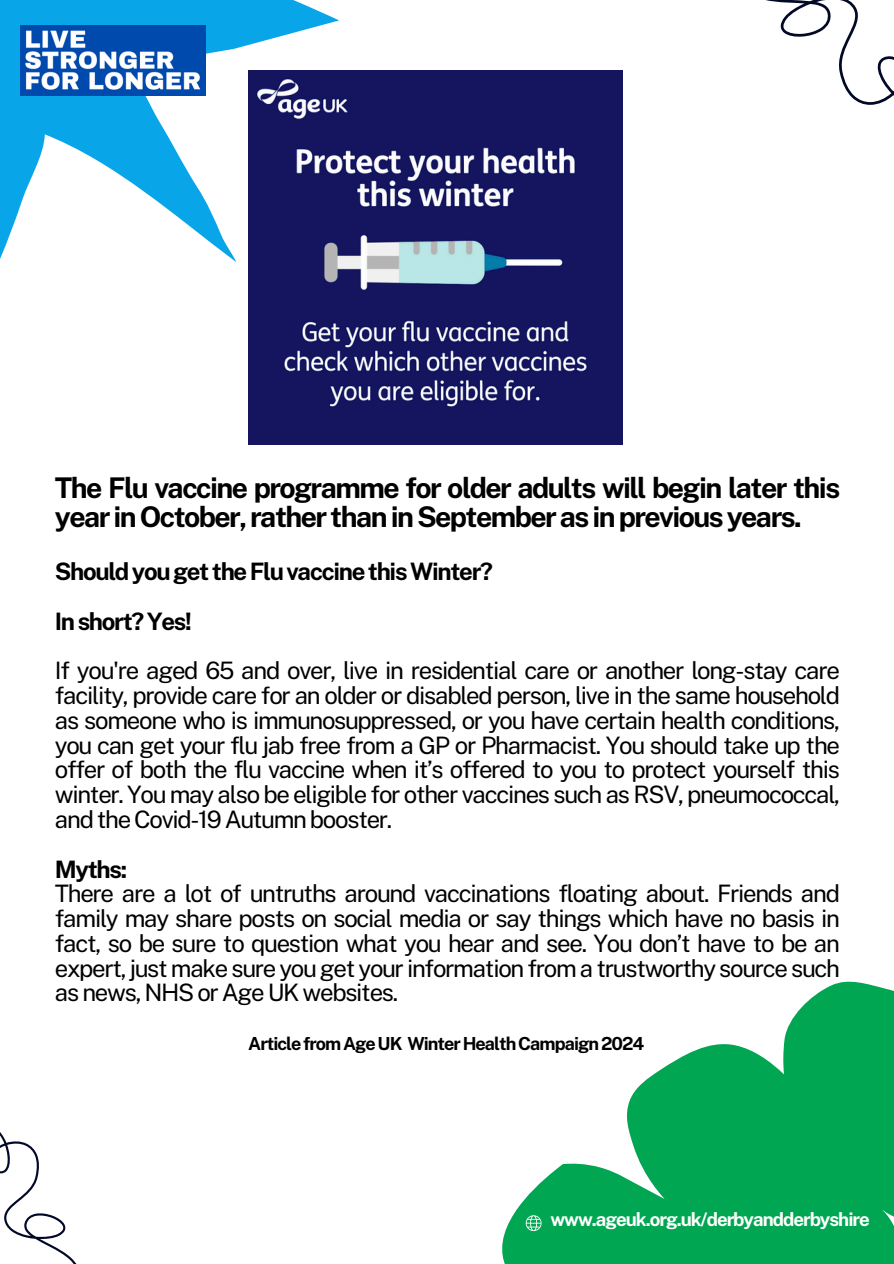
<style>
.page{position:relative;width:894px;height:1264px;background:#fff}
.page>*{position:absolute;margin:0;border:0;box-sizing:border-box;transform-origin:0 0}
.t1{font:700 28.5px/29.2px "Public Sans";letter-spacing:-.055em;color:#000}
.t2{font:24px/24.8px "Public Sans";letter-spacing:-.055em;color:#000;text-align:justify}
.t3{font:700 24px "Public Sans";letter-spacing:-.055em;color:#000}
.t4{font:700 18.75px "Public Sans";letter-spacing:-.055em;color:#fff}
.t5{font:700 18px "Public Sans";letter-spacing:-.055em;color:#000}
.s1{font-weight:700}
</style>
<div class="page">
<svg style="left:502px;top:981px;width:391px;height:282px;fill:#00a651"></svg>
<svg style="left:0;top:0;width:385px;height:375px"></svg>
<svg style="left:766px;top:0;width:127px;height:105px"></svg>
<svg style="left:0;top:1132px;width:76px;height:131px"></svg>
<svg style="left:502px;top:1182px;width:15px;height:16px"></svg>
<img style="left:21px;top:26px;width:184px;height:69px">
<img style="left:249px;top:71px;width:373px;height:373px">
<svg style="left:525px;top:1215px;width:16px;height:15px"></svg>
<h3 class="t1" style="left:55px;top:473px;width:786px">The Flu vaccine programme for older adults will begin later this year in October, rather than in September as in previous years.</h3>
<p class="t3" style="left:55px;top:557px;width:439px">Should you get the Flu vaccine this Winter?</p>
<p class="t3" style="left:55px;top:607px;width:139px">In short? Yes!</p>
<h1 class="t2" style="left:55px;top:658px;width:786px">If you're aged 65 and over, live in residential care or another long-stay care facility, provide care for an older or disabled person, live in the same household as someone who is immunosuppressed, or you have certain health conditions, you can get your flu jab free from a GP or Pharmacist. You should take up the offer of both the flu vaccine when it’s offered to you to protect yourself this winter. You may also be eligible for other vaccines such as RSV, pneumococcal, and the Covid-19 Autumn booster.</h1>
<h2 class="t2" style="left:55px;top:856px;width:786px;text-align:left"><span class="s1">Myths:<br></span>There are a lot of untruths around vaccinations floating about. Friends and family may share posts on social media or say things which have no basis in fact, so be sure to question what you hear and see. You don’t have to be an expert, just make sure you get your information from a trustworthy source such as news, NHS or Age UK websites.</h2>
<h3 class="t5" style="left:248px;top:1033px;width:397px">Article from Age UK Winter Health Campaign 2024</h3>
<p class="t4" style="left:550px;top:1208px;width:321px">www.ageuk.org.uk/derbyandderbyshire</p>
</div>
